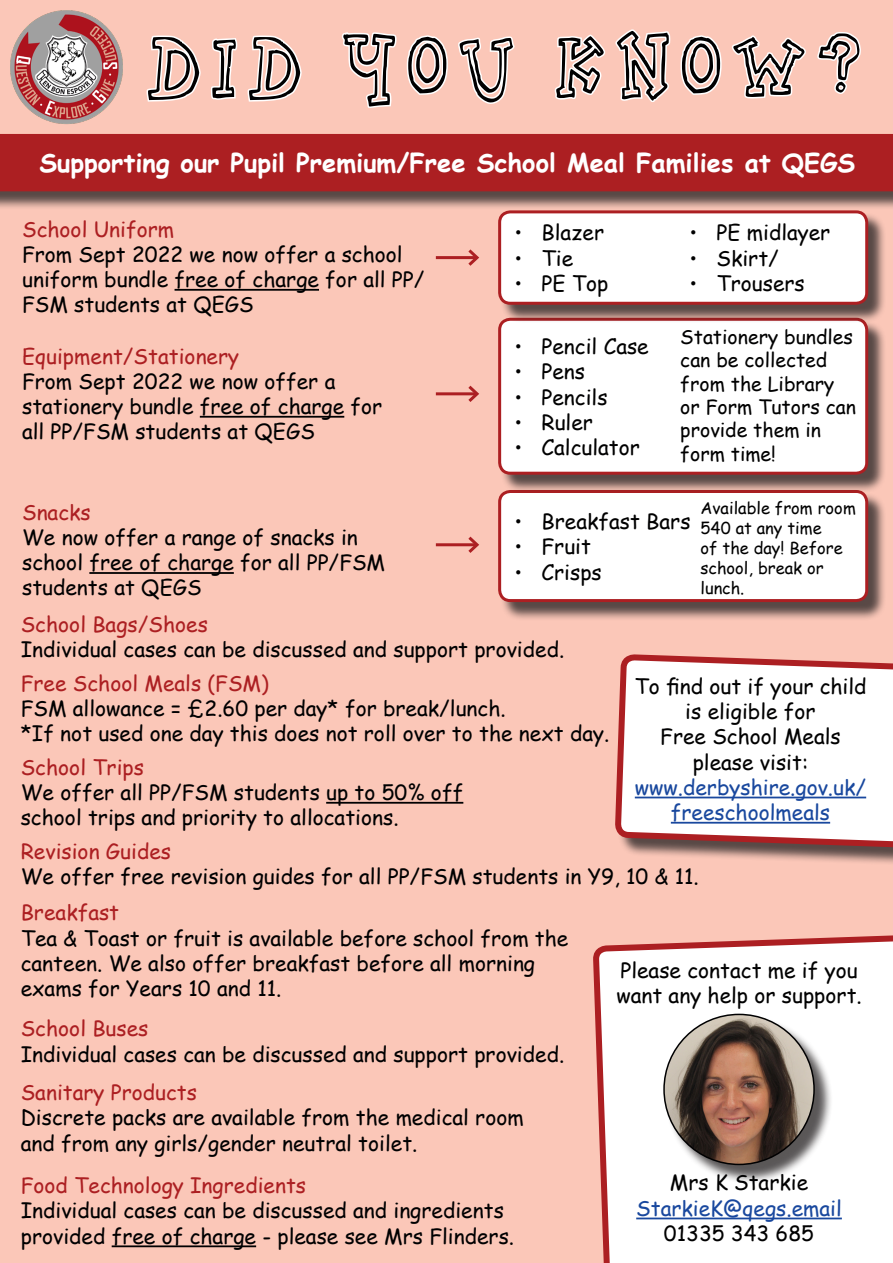
<style>
.page{position:relative;width:893px;height:1263px;background:#fbc7b8}
.page>*{position:absolute;margin:0;border:0;box-sizing:border-box;transform-origin:0 0}
.t1{font:78px "biscuittin";letter-spacing:.14em;color:#000001}
.t2{font:700 25.5px "Comic Sans MS";color:#fff}
.t3{font:21px/25.2px "Comic Sans MS";color:#000001}
.t4{font:21px "Comic Sans MS";color:#ac1f22}
.t5{font:21px/25.2px "Comic Sans MS";color:#19489e;text-align:center}
.t6{font:19.5px/23.4px "Comic Sans MS";color:#000001}
.t7{font:16.5px/19.8px "Comic Sans MS";color:#000001}
</style>
<div class="page">
<svg style="left:615px;top:654px;width:278px;height:209px;background:#efdfdf"></svg>
<div style="left:500px;top:492px;width:387px;height:129px;background:#231f20;opacity:.75"></div>
<div style="left:500px;top:491px;width:367px;height:109px;background:#fff;border-radius:11px"></div>
<div style="left:498px;top:490px;width:370px;height:112px;border:3px solid #ac1f22;border-radius:11px"></div>
<div style="left:500px;top:320px;width:387px;height:173px;background:#231f20;opacity:.75"></div>
<div style="left:500px;top:319px;width:367px;height:154px;background:#fff;border-radius:11px"></div>
<div style="left:498px;top:318px;width:370px;height:157px;border:3px solid #ac1f22;border-radius:11px"></div>
<div style="left:500px;top:213px;width:387px;height:110px;background:#231f20;opacity:.75"></div>
<div style="left:500px;top:212px;width:367px;height:91px;background:#fff;border-radius:11px"></div>
<div style="left:498px;top:210px;width:370px;height:95px;border:3px solid #ac1f22;border-radius:11px"></div>
<svg style="left:146px;top:35px;width:55px;height:67px"></svg>
<svg style="left:210px;top:35px;width:92px;height:67px"></svg>
<svg style="left:342px;top:32px;width:55px;height:76px"></svg>
<svg style="left:406px;top:35px;width:42px;height:60px"></svg>
<svg style="left:458px;top:36px;width:57px;height:68px"></svg>
<svg style="left:554px;top:34px;width:51px;height:66px"></svg>
<svg style="left:615px;top:29px;width:56px;height:73px"></svg>
<svg style="left:680px;top:35px;width:42px;height:60px"></svg>
<svg style="left:732px;top:35px;width:74px;height:64px"></svg>
<svg style="left:817px;top:32px;width:44px;height:62px"></svg>
<div style="left:0;top:136px;width:893px;height:74px;background:#231f20;opacity:.75"></div>
<div style="left:0;top:134px;width:893px;height:57px;background:#ac1f22"></div>
<hr style="left:436px;top:256px;width:41px;height:3px;background:#ac1f22">
<svg style="left:465px;top:249px;width:14px;height:17px"></svg>
<hr style="left:175px;top:289px;width:144px;height:2px;background:#000001">
<hr style="left:200px;top:416px;width:144px;height:2px;background:#000001">
<hr style="left:436px;top:392px;width:41px;height:3px;background:#ac1f22">
<svg style="left:465px;top:385px;width:14px;height:17px"></svg>
<hr style="left:89px;top:572px;width:145px;height:2px;background:#000001">
<hr style="left:436px;top:543px;width:41px;height:3px;background:#ac1f22">
<svg style="left:465px;top:536px;width:14px;height:17px"></svg>
<hr style="left:326px;top:802px;width:137px;height:2px;background:#000001">
<hr style="left:635px;top:797px;width:231px;height:1px;background:#19489e">
<hr style="left:671px;top:822px;width:159px;height:2px;background:#19489e">
<svg style="left:596px;top:935px;width:297px;height:328px;background:#faf1f0"></svg>
<div style="left:665px;top:1016px;width:168px;height:168px;background:#231f20;opacity:.75"></div>
<img style="left:664px;top:1014px;width:150px;height:150px;border-radius:75px">
<hr style="left:636px;top:1217px;width:206px;height:2px;background:#19489e">
<img style="left:10px;top:10px;width:113px;height:114px">
<hr style="left:112px;top:1245px;width:144px;height:2px;background:#000001">
<p class="t1" style="left:147px;top:31px;width:718px">DID YOU KNOW?</p>
<p class="t2" style="left:40px;top:144px;width:817px">Supporting our Pupil Premium/Free School Meal Families at QEGS</p>
<p class="t4" style="left:22px;top:213px;width:154px">School Uniform</p>
<p class="t3" style="left:22px;top:241px;width:404px">From Sept 2022 we now offer a school uniform bundle free of charge for all PP/<br>FSM students at QEGS</p>
<p class="t4" style="left:22px;top:340px;width:219px">Equipment/Stationery</p>
<p class="t3" style="left:22px;top:368px;width:315px">From Sept 2022 we now offer a</p>
<p class="t3" style="left:22px;top:393px;width:362px">stationery bundle free of charge for all PP/FSM students at QEGS</p>
<p class="t4" style="left:22px;top:497px;width:70px">Snacks</p>
<p class="t3" style="left:22px;top:524px;width:337px">We now offer a range of snacks in</p>
<p class="t3" style="left:22px;top:549px;width:365px">school free of charge for all PP/FSM students at QEGS</p>
<p class="t3" style="left:514px;top:219px;width:91px">• Blazer</p>
<p class="t3" style="left:514px;top:245px;width:60px">• Tie</p>
<p class="t3" style="left:514px;top:270px;width:95px">• PE Top</p>
<p class="t3" style="left:514px;top:333px;width:136px">• Pencil Case</p>
<p class="t3" style="left:514px;top:358px;width:72px">• Pens</p>
<p class="t3" style="left:514px;top:384px;width:95px">• Pencils</p>
<p class="t3" style="left:514px;top:409px;width:80px">• Ruler</p>
<p class="t3" style="left:514px;top:434px;width:127px">• Calculator</p>
<p class="t3" style="left:689px;top:219px;width:142px">• PE midlayer</p>
<p class="t3" style="left:689px;top:245px;width:91px">• Skirt/</p>
<p class="t3" style="left:689px;top:270px;width:117px">• Trousers</p>
<p class="t6" style="left:680px;top:324px;width:177px">Stationery bundles can be collected from the Library or Form Tutors can provide them in form time!</p>
<p class="t3" style="left:514px;top:508px;width:178px">• Breakfast Bars</p>
<p class="t3" style="left:514px;top:533px;width:78px">• Fruit</p>
<p class="t3" style="left:514px;top:559px;width:89px">• Crisps</p>
<p class="t7" style="left:701px;top:498px;width:157px">Available from room<br>540 at any time<br>of the day! Before school, break or lunch.</p>
<p class="t4" style="left:21px;top:608px;width:189px">School Bags/Shoes</p>
<p class="t3" style="left:21px;top:636px;width:545px">Individual cases can be discussed and support provided.</p>
<p class="t4" style="left:21px;top:667px;width:250px">Free School Meals (FSM)</p>
<p class="t3" style="left:21px;top:695px;width:486px">FSM allowance = £2.60 per day* for break/lunch.</p>
<p class="t3" style="left:21px;top:720px;width:590px">*If not used one day this does not roll over to the next day.</p>
<p class="t4" style="left:21px;top:752px;width:125px">School Trips</p>
<p class="t3" style="left:21px;top:779px;width:444px">We offer all PP/FSM students up to 50% off school trips and priority to allocations.</p>
<p class="t4" style="left:21px;top:836px;width:152px">Revision Guides</p>
<p class="t3" style="left:21px;top:863px;width:679px">We offer free revision guides for all PP/FSM students in Y9, 10 &amp; 11.</p>
<p class="t4" style="left:21px;top:897px;width:100px">Breakfast</p>
<p class="t3" style="left:21px;top:925px;width:549px">Tea &amp; Toast or fruit is available before school from the canteen. We also offer breakfast before all morning exams for Years 10 and 11.</p>
<p class="t3" style="left:634px;top:673px;width:234px;text-align:center">To find out if your child is eligible for</p>
<p class="t3" style="left:660px;top:723px;width:182px;text-align:center">Free School Meals please visit:</p>
<p class="t5" style="left:635px;top:774px;width:233px">www.derbyshire.gov.uk/ freeschoolmeals</p>
<p class="t3" style="left:616px;top:957px;width:247px">Please contact me if you want any help or support.</p>
<p class="t4" style="left:21px;top:1013px;width:129px">School Buses</p>
<p class="t3" style="left:21px;top:1041px;width:545px">Individual cases can be discussed and support provided.</p>
<p class="t4" style="left:21px;top:1077px;width:178px">Sanitary Products</p>
<p class="t3" style="left:21px;top:1104px;width:504px">Discrete packs are available from the medical room and from any girls/gender neutral toilet.</p>
<p class="t4" style="left:21px;top:1170px;width:287px">Food Technology Ingredients</p>
<p class="t3" style="left:21px;top:1197px;width:495px">Individual cases can be discussed and ingredients provided free of charge - please see Mrs Flinders.</p>
<p class="t3" style="left:670px;top:1169px;width:140px">Mrs K Starkie</p>
<p class="t5" style="left:636px;top:1195px;width:207px">StarkieK@qegs.email</p>
<p class="t3" style="left:664px;top:1220px;width:152px">01335 343 685</p>
</div>
